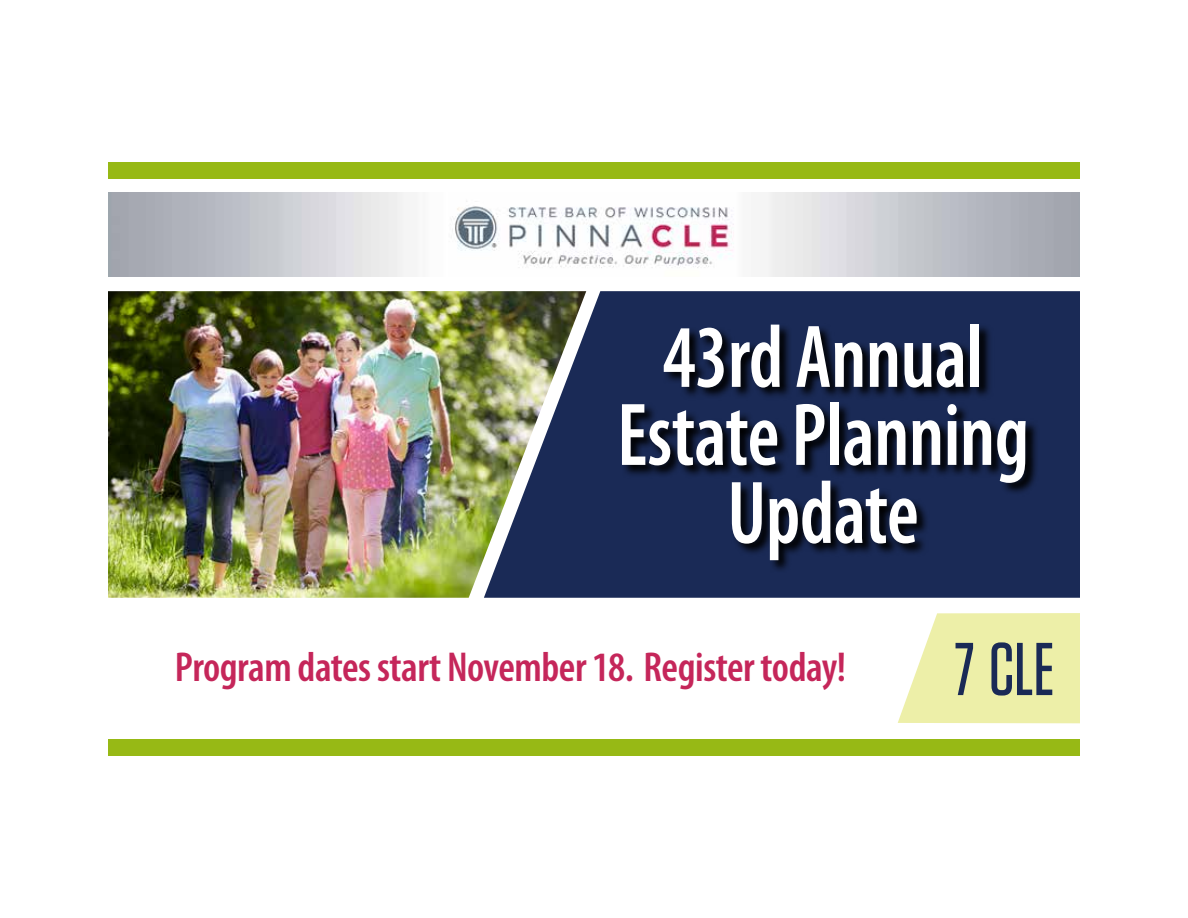
<style>
.page{position:relative;width:1188px;height:918px;background:#fff}
.page>*{position:absolute;margin:0;border:0;box-sizing:border-box;transform-origin:0 0}
.t1{font:600 condensed 90px/78px "Myriad Pro";letter-spacing:-.005em;color:#fff;text-align:center;scale:.9 1}
.t2{font:500 74.55px "Tungsten";color:#1a2a56;scale:.96 1}
.t3{font:600 condensed 42px "Myriad Pro";letter-spacing:-.01em;color:#c5265a}
</style>
<div class="page">
<img style="left:108px;top:291px;width:376px;height:307px">
<svg style="left:898px;top:613px;width:182px;height:110px;background:#eef0b1"></svg>
<svg style="left:484px;top:291px;width:596px;height:307px;background:#394660"></svg>
<div style="left:95px;top:162px;width:998px;height:17px;background:#97b915"></div>
<img style="left:108px;top:192px;width:972px;height:85px">
<div style="left:95px;top:739px;width:998px;height:17px;background:#97b915"></div>
<svg style="left:622px;top:324px;width:418px;height:249px;background:#132042"></svg>
<div style="left:0;top:0;width:108px;height:918px;background:#fff"></div>
<div style="left:1080px;top:0;width:108px;height:918px;background:#fff"></div>
<h1 class="t1" style="left:617px;top:316px;width:459px">43rd Annual<br>Estate Planning<br>Update</h1>
<p class="t3" style="left:175px;top:642px;width:673px">Program dates start November 18. Register today!</p>
<h2 class="t2" style="left:955px;top:624px;width:105px">7 CLE</h2>
</div>
